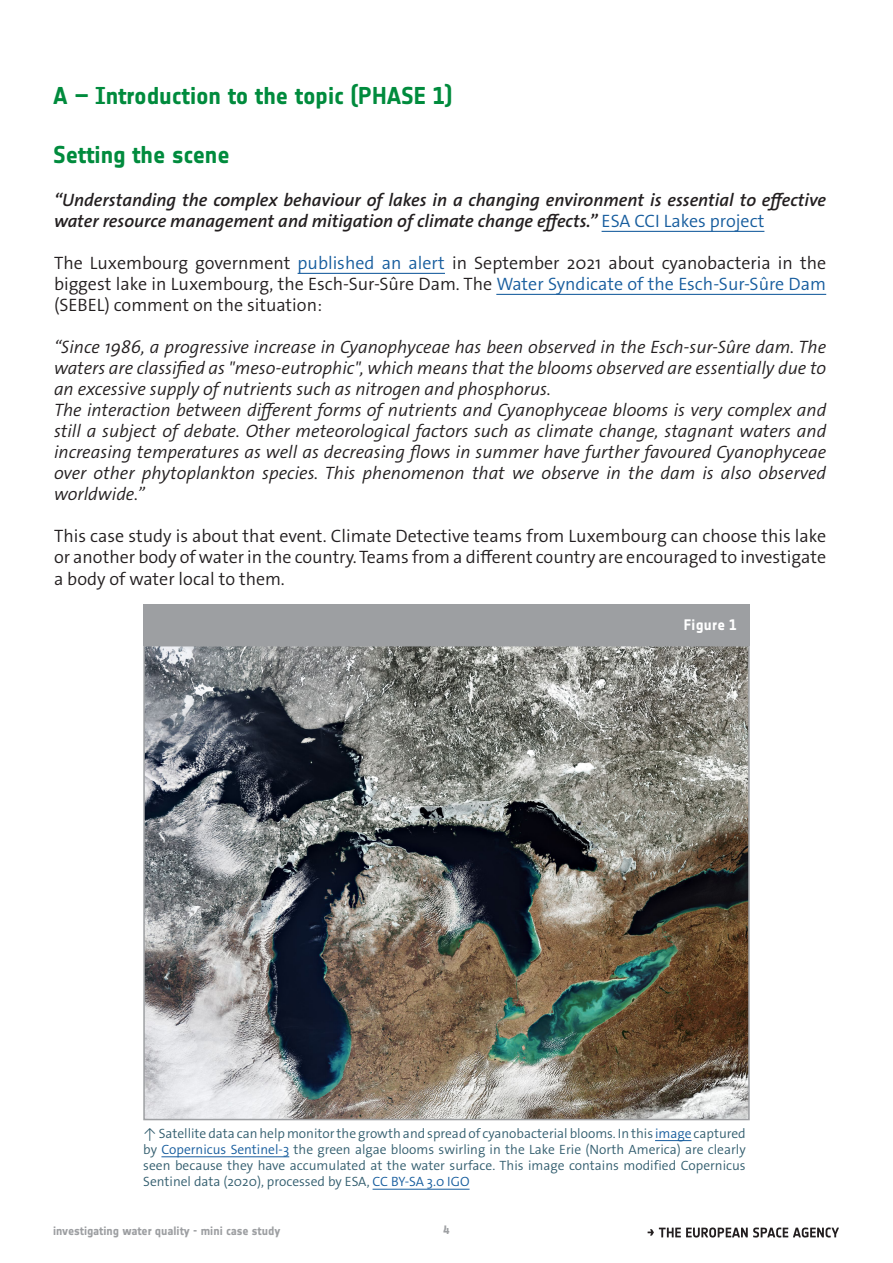
<style>
.page{position:relative;width:893px;height:1263px;background:#fff}
.page>*{position:absolute;margin:0;border:0;box-sizing:border-box;transform-origin:0 0}
.Activity_title{font:700 24px "Notes Esa";letter-spacing:-.005em;color:#008b3d}
.t1{font:italic 300 18px/21px "The Sans Os F";color:#231f20;text-align:justify}
.t2{font:300 18px/21px "The Sans Os F";color:#231f20;text-align:justify}
.t3{font:italic 600 18px/21px "The Sans Os F";color:#231f20}
.t4{font:700 15px "Notes Esa";letter-spacing:.02em;color:#fff}
.t5{font:300 13.5px/16.2px "The Sans Os F";color:#335e6f;text-align:justify}
.t6{font:700 12px "Notes Esa";letter-spacing:-.005em;color:#9d9fa2}
.t7{font:12px "Notes Style Bold Tf";color:#9d9fa2}
.s1{font-weight:300;font-style:normal;color:#175d9e}
.s2{color:#175d9e}
</style>
<div class="page">
<svg style="left:648px;top:1227px;width:191px;height:10px"></svg>
<hr style="left:602px;top:231px;width:162px;height:1px;background:#175d9e">
<hr style="left:298px;top:273px;width:147px;height:1px;background:#175d9e">
<hr style="left:496px;top:294px;width:330px;height:1px;background:#175d9e">
<img style="left:146px;top:648px;width:601px;height:469px">
<div style="left:143px;top:645px;width:607px;height:475px;border:2px solid #9d9fa2"></div>
<div style="left:143px;top:604px;width:607px;height:41px;background:#9d9fa2"></div>
<hr style="left:655px;top:1140px;width:36px;height:1px;background:#175d9e">
<hr style="left:161px;top:1156px;width:128px;height:1px;background:#175d9e">
<hr style="left:373px;top:1189px;width:97px;height:1px;background:#175d9e">
<p class="Activity_title" style="left:53px;top:82px;width:401px">A – Introduction to the topic (PHASE 1)</p>
<p class="Activity_title" style="left:53px;top:140px;width:178px">Setting the scene</p>
<p class="t3" style="left:54px;top:190px;width:774px">“Understanding the complex behaviour of lakes in a changing environment is essential to effective water resource management and mitigation of climate change effects.” <span class="s1">ESA CCI Lakes project</span></p>
<p class="t2" style="left:54px;top:253px;width:774px">The Luxembourg government <span class="s2">published an alert</span> in September 2021 about cyanobacteria in the biggest lake in Luxembourg, the Esch-Sur-Sûre Dam. The <span class="s2">Water Syndicate of the Esch-Sur-Sûre Dam </span>(SEBEL) comment on the situation:</p>
<p class="t1" style="left:54px;top:337px;width:774px">“Since 1986, a progressive increase in Cyanophyceae has been observed in the Esch-sur-Sûre dam. The waters are classified as "meso-eutrophic", which means that the blooms observed are essentially due to an excessive supply of nutrients such as nitrogen and phosphorus.</p>
<p class="t1" style="left:54px;top:400px;width:774px">The interaction between different forms of nutrients and Cyanophyceae blooms is very complex and still a subject of debate. Other meteorological factors such as climate change, stagnant waters and increasing temperatures as well as decreasing flows in summer have further favoured Cyanophyceae over other phytoplankton species. This phenomenon that we observe in the dam is also observed worldwide.”</p>
<p class="t2" style="left:54px;top:526px;width:774px">This case study is about that event. Climate Detective teams from Luxembourg can choose this lake or another body of water in the country. Teams from a different country are encouraged to investigate a body of water local to them.</p>
<p class="t4" style="left:684px;top:616px;width:55px">Figure 1</p>
<p class="t5" style="left:143px;top:1125px;width:604px">↑ Satellite data can help monitor the growth and spread of cyanobacterial blooms. In this <span class="s2">image</span> captured by <span class="s2">Copernicus Sentinel-3</span> the green algae blooms swirling in the Lake Erie (North America) are clearly seen because they have accumulated at the water surface. This image contains modified Copernicus Sentinel data (2020), processed by ESA, <span class="s2">CC BY-SA 3.0 IGO</span></p>
<p class="t6" style="left:53px;top:1224px;width:229px">investigating water quality - mini case study</p>
<p class="t7" style="left:443px;top:1223px;width:7px">4</p>
</div>
